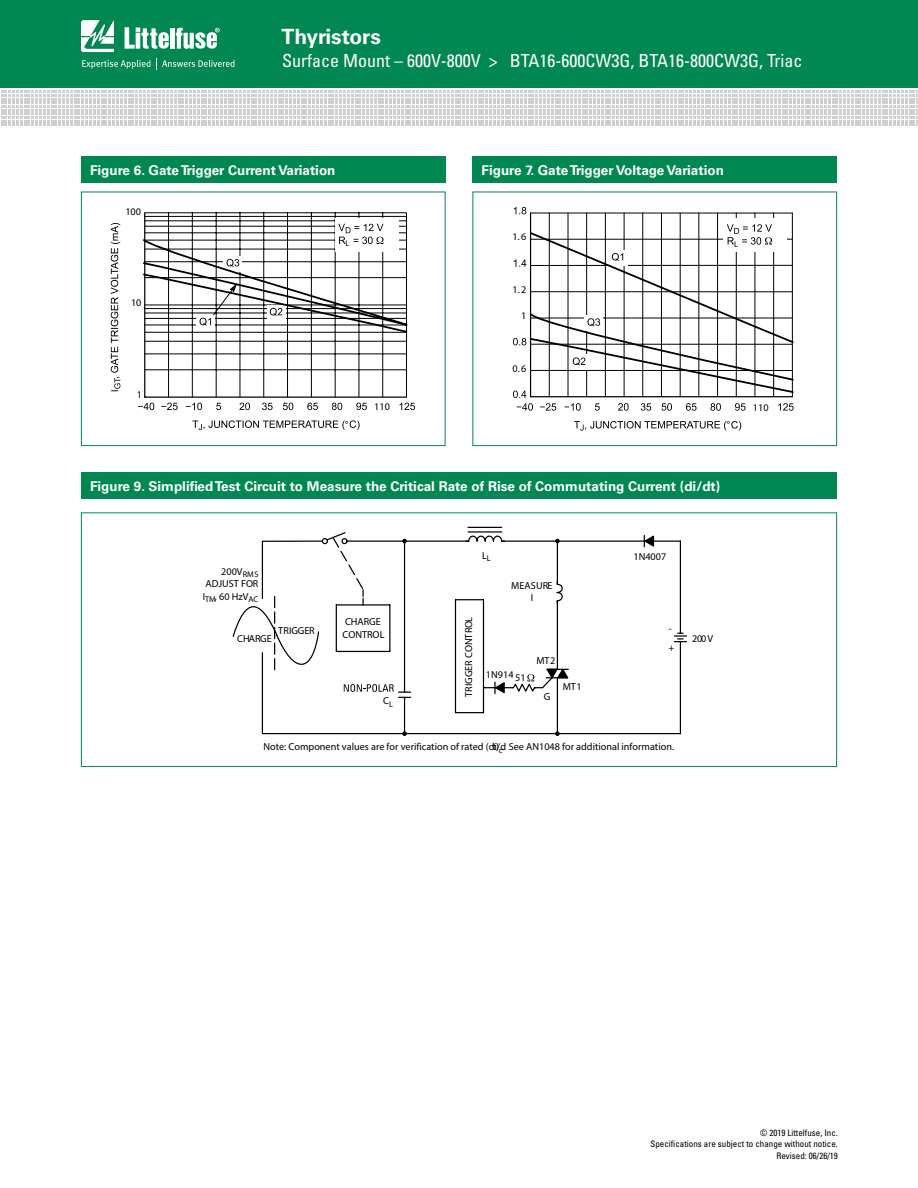
<style>
.page{position:relative;width:918px;height:1188px;background:#fff}
.page>*{position:absolute;margin:0;border:0;box-sizing:border-box;transform-origin:0 0}
.t1{font:700 21px "Univers LT Std";color:#fff}
.t2{font:condensed 18px "Univers LT Std";color:#fff}
.t3{font:700 13.5px "Univers LT Std";color:#fff}
.t4{font:10.2px/12.8px "Myriad Pro";color:#000;text-align:center}
.t5{font:condensed 9px/10.8px "Univers LT Std";color:#000;text-align:right}
.t6{font:8.25px "Myriad Pro";color:#000}
</style>
<div class="page">
<div style="left:0;top:0;width:918px;height:88px;background:#008752"></div>
<svg style="left:1px;top:91px;width:917px;height:35px"></svg>
<svg style="left:81px;top:20px;width:33px;height:32px"></svg>
<hr style="left:170px;top:28px;width:4px;height:21px;background:#fff">
<svg style="left:176px;top:28px;width:44px;height:21px"></svg>
<svg style="left:125px;top:27px;width:44px;height:22px"></svg>
<svg style="left:82px;top:58px;width:153px;height:11px"></svg>
<hr style="left:145px;top:397px;width:262px;height:1px;background:#000">
<svg style="left:144px;top:212px;width:263px;height:185px"></svg>
<svg style="left:192px;top:420px;width:168px;height:10px"></svg>
<div style="left:335px;top:218px;width:63px;height:33px;background:#fff"></div>
<svg style="left:111px;top:223px;width:9px;height:166px"></svg>
<svg style="left:143px;top:224px;width:265px;height:110px"></svg>
<svg style="left:138px;top:403px;width:112px;height:7px"></svg>
<svg style="left:400px;top:403px;width:15px;height:7px"></svg>
<svg style="left:262px;top:403px;width:105px;height:7px"></svg>
<div style="left:81px;top:192px;width:365px;height:254px;border:1px solid #008752"></div>
<div style="left:81px;top:156px;width:364px;height:27px;background:#008752"></div>
<div style="left:473px;top:156px;width:364px;height:27px;background:#008752"></div>
<hr style="left:792px;top:213px;width:1px;height:184px;background:#000">
<hr style="left:773px;top:213px;width:1px;height:184px;background:#000">
<hr style="left:755px;top:213px;width:1px;height:184px;background:#000">
<hr style="left:736px;top:213px;width:1px;height:184px;background:#000">
<hr style="left:717px;top:213px;width:1px;height:184px;background:#000">
<hr style="left:699px;top:213px;width:1px;height:184px;background:#000">
<hr style="left:661px;top:213px;width:1px;height:184px;background:#000">
<hr style="left:642px;top:213px;width:1px;height:184px;background:#000">
<hr style="left:624px;top:213px;width:1px;height:184px;background:#000">
<hr style="left:605px;top:213px;width:1px;height:184px;background:#000">
<hr style="left:568px;top:213px;width:1px;height:184px;background:#000">
<hr style="left:549px;top:213px;width:1px;height:184px;background:#000">
<hr style="left:530px;top:213px;width:1px;height:184px;background:#000">
<hr style="left:531px;top:213px;width:261px;height:1px;background:#000">
<hr style="left:586px;top:213px;width:1px;height:184px;background:#000">
<hr style="left:680px;top:213px;width:1px;height:184px;background:#000">
<svg style="left:574px;top:421px;width:167px;height:10px"></svg>
<svg style="left:514px;top:207px;width:12px;height:7px"></svg>
<div style="left:723px;top:219px;width:64px;height:33px;background:#fff"></div>
<svg style="left:513px;top:224px;width:281px;height:187px"></svg>
<div style="left:473px;top:192px;width:364px;height:254px;border:1px solid #008752"></div>
<div style="left:81px;top:472px;width:756px;height:27px;background:#008752"></div>
<svg style="left:261px;top:699px;width:421px;height:36px"></svg>
<svg style="left:555px;top:731px;width:5px;height:5px"></svg>
<svg style="left:402px;top:731px;width:5px;height:5px"></svg>
<svg style="left:232px;top:526px;width:455px;height:173px"></svg>
<div style="left:81px;top:512px;width:756px;height:255px;border:1px solid #008752"></div>
<h1 class="t1" style="left:282px;top:24px;width:101px">Thyristors</h1>
<h2 class="t2" style="left:282px;top:49px;width:522px">Surface Mount – 600V-800V &gt; BTA16-600CW3G, BTA16-800CW3G, Triac</h2>
<h3 class="t3" style="left:90px;top:162px;width:247px">Figure 6. Gate Trigger Current Variation</h3>
<h3 class="t3" style="left:482px;top:162px;width:244px">Figure 7. Gate Trigger Voltage Variation</h3>
<p class="t4" style="left:125px;top:205px;width:17px">100</p>
<p class="t4" style="left:131px;top:296px;width:12px">10</p>
<p class="t4" style="left:108px;top:392px;width:4px;rotate:-90deg">I</p>
<p class="t4" style="left:137px;top:388px;width:7px">1</p>
<p class="t6" style="left:346px;top:238px;width:5px">L</p>
<p class="t4" style="left:345px;top:418px;width:5px">°</p>
<p class="t4" style="left:374px;top:400px;width:17px">110</p>
<p class="t4" style="left:513px;top:230px;width:15px">1.6</p>
<p class="t4" style="left:513px;top:283px;width:15px">1.2</p>
<p class="t4" style="left:521px;top:309px;width:7px">1</p>
<p class="t4" style="left:513px;top:362px;width:15px">0.6</p>
<p class="t6" style="left:734px;top:239px;width:5px">L</p>
<p class="t4" style="left:727px;top:418px;width:5px">°</p>
<p class="t4" style="left:753px;top:401px;width:17px">110</p>
<h3 class="t3" style="left:90px;top:478px;width:632px">Figure 9. Simplified Test Circuit to Measure the Critical Rate of Rise of Commutating Current (di/dt)</h3>
<p class="t4" style="left:203px;top:565px;width:57px;text-align:justify;text-indent:18px">200 V<sub>RMS </sub>ADJUST FOR I<sub>TM</sub>, 60 Hz V<sub>AC</sub></p>
<p class="t4" style="left:278px;top:624px;width:38px">TRIGGER</p>
<p class="t4" style="left:237px;top:632px;width:36px">CHARGE</p>
<p class="t4" style="left:342px;top:615px;width:44px;text-align:left">CHARGE<br>CONTROL</p>
<p class="t4" style="left:383px;top:694px;width:11px">C<sub>L</sub></p>
<p class="t4" style="left:462px;top:697px;width:81px;rotate:-90deg">TRIGGER CONTROL</p>
<p class="t4" style="left:482px;top:549px;width:10px">L<sub>L</sub></p>
<p class="t4" style="left:633px;top:550px;width:34px">1N4007</p>
<p class="t4" style="left:511px;top:579px;width:43px">MEASURE<br>I</p>
<p class="t4" style="left:486px;top:668px;width:29px">1N914</p>
<p class="t4" style="left:515px;top:671px;width:12px">51</p>
<p class="t4" style="left:536px;top:654px;width:20px">MT2</p>
<p class="t4" style="left:544px;top:690px;width:8px">G</p>
<p class="t4" style="left:563px;top:680px;width:20px">MT1</p>
<p class="t4" style="left:669px;top:623px;width:5px">-</p>
<p class="t4" style="left:669px;top:641px;width:8px">+</p>
<p class="t4" style="left:263px;top:740px;width:244px">Note: Component values are for verification of rated (di/d</p>
<p class="t4" style="left:493px;top:740px;width:183px">t)<sub>c</sub>. See AN1048 for additional information.</p>
<p class="t4" style="left:692px;top:632px;width:23px">200 V</p>
<p class="t5" style="left:650px;top:1127px;width:189px">© 2019 Littelfuse, Inc.<br>Specifications are subject to change without notice.</p>
<p class="t5" style="left:776px;top:1150px;width:63px">Revised: 06/26/19</p>
</div>
